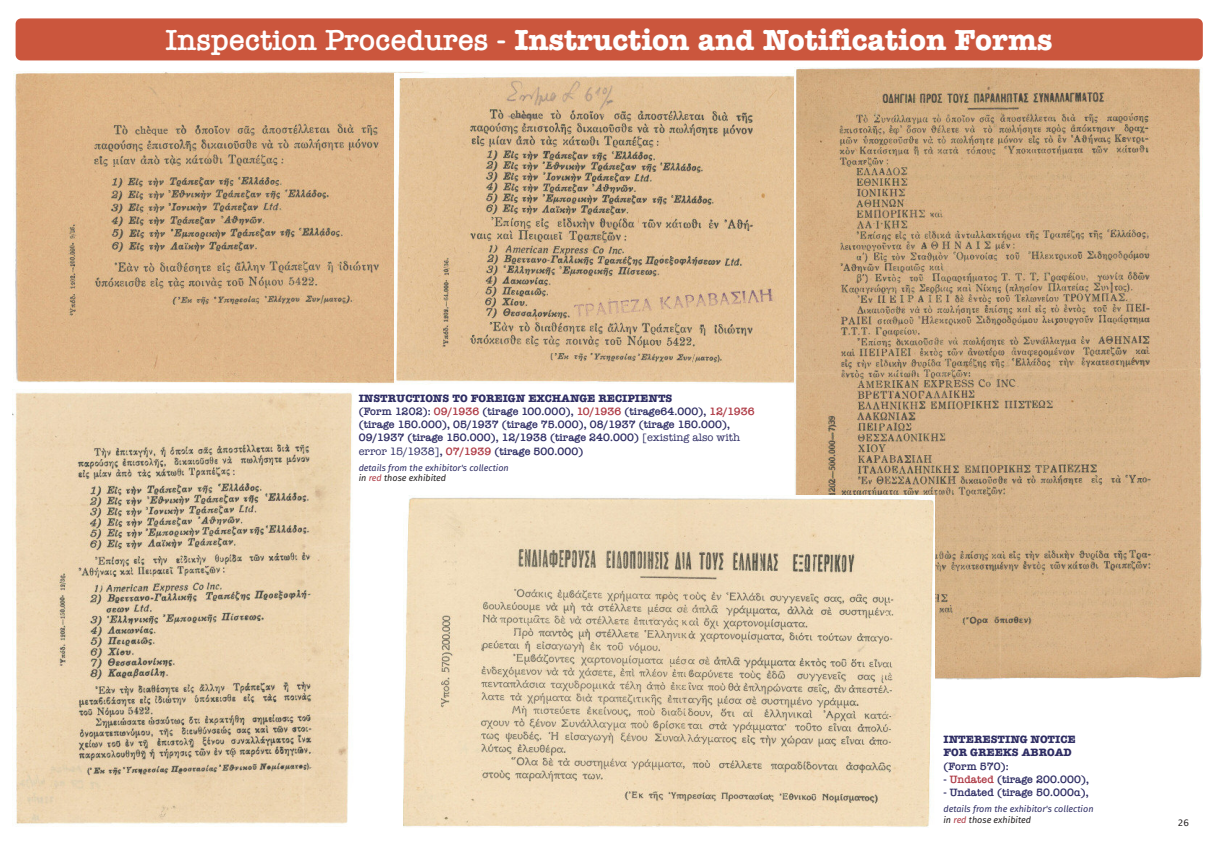
<style>
.page{position:relative;width:1219px;height:842px;background:#fff}
.page>*{position:absolute;margin:0;border:0;box-sizing:border-box;transform-origin:0 0}
.t1{font:700 30px "American Typewriter";color:#fff}
.t2{font:600 11px/13.2px "American Typewriter";color:#2d2c63}
.t3{font:700 11px/13.2px "American Typewriter";color:#2d2c63}
.t4{font:italic 9px/10.8px "Fira Sans";color:#2d2c63}
.t5{font:9px "Lucida Grande";color:#231f20}
.s1{font-weight:600}
.s2{font-weight:700}
.s3{color:#ae3a45}
.s4{font-weight:400}
.s5{color:#231f20}
</style>
<div class="page">
<div style="left:16px;top:18px;width:1187px;height:42px;background:#cb563d;border-radius:6px"></div>
<img style="left:13px;top:391px;width:339px;height:433px">
<img style="left:13px;top:71px;width:418px;height:313px">
<img style="left:395px;top:73px;width:399px;height:310px">
<img style="left:794px;top:67px;width:408px;height:612px">
<img style="left:404px;top:495px;width:530px;height:332px">
<h1 class="t1" style="left:166px;top:21px;width:888px"><span class="s1">Inspection Procedures -</span> Instruction and Notification Forms</h1>
<p class="t2" style="left:359px;top:392px;width:398px"><span class="s2">INSTRUCTIONS TO FOREIGN EXCHANGE RECIPIENTS<br></span>(Form 1202): <span class="s3">09/1936</span> (tirage 100.000), <span class="s3">10/1936</span> (tirage64.000), <span class="s3">12/1936 </span>(tirage 150.000), 05/1937 (tirage 75.000), 08/1937 (tirage 150.000), 09/1937 (tirage 150.000), 12/1938 (tirage 240.000) <span class="s4">[existing also with error 15/1938]</span>, <span class="s3">07/1939</span> (tirage 500.000)</p>
<p class="t4" style="left:359px;top:463px;width:152px">details from the exhibitor's collection <span class="s5">in</span> <span class="s3">red</span> <span class="s5">those exhibited</span></p>
<p class="t3" style="left:943px;top:733px;width:134px">INTERESTING NOTICE<br>FOR GREEKS ABROAD</p>
<p class="t2" style="left:943px;top:759px;width:67px">(Form 570):</p>
<p class="t2" style="left:943px;top:773px;width:147px">- <span class="s3">Undated</span> (tirage 200.000),</p>
<p class="t2" style="left:943px;top:786px;width:147px">- Undated (tirage 50.000α),</p>
<p class="t4" style="left:943px;top:804px;width:152px">details from the exhibitor's collection <span class="s5">in</span> <span class="s3">red</span> <span class="s5">those exhibited</span></p>
<p class="t5" style="left:1178px;top:817px;width:13px">26</p>
</div>
